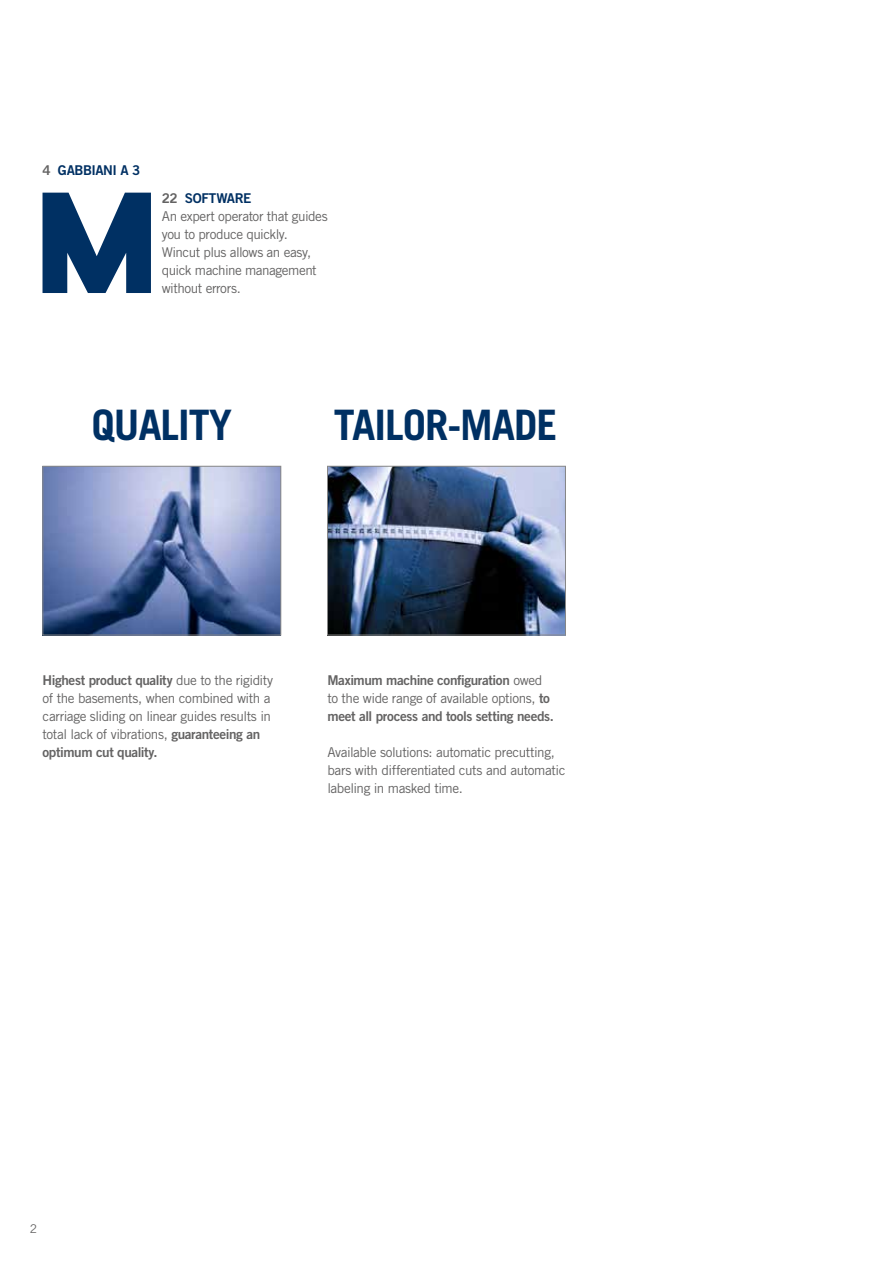
<style>
.page{position:relative;width:893px;height:1263px;background:#fff}
.page>*{position:absolute;margin:0;border:0;box-sizing:border-box;transform-origin:0 0}
.t1{font:700 42px "Trade Gothic LT Std";letter-spacing:-.025em;color:#003063}
.t2{font:13.5px/18px "Trade Gothic LT Std";letter-spacing:-.035em;color:#646363}
.t3{font:13.5px "Trade Gothic LT Std Bd 2";letter-spacing:-.025em;color:#646363}
.t4{font:13.5px "Trade Gothic LT Std Bd 2";letter-spacing:-.03em;color:#003063}
.t5{font:12px "Trade Gothic LT Std";color:#646363}
.s1{color:#646363}
.s2{font-family:"Trade Gothic LT Std"}
.s3{font-family:"Trade Gothic LT Std Bd 2"}
</style>
<div class="page">
<img style="left:45px;top:468px;width:234px;height:165px">
<div style="left:43px;top:466px;width:238px;height:169px;border:1px solid #878787"></div>
<img style="left:329px;top:468px;width:235px;height:165px">
<div style="left:327px;top:466px;width:239px;height:169px;border:1px solid #878787"></div>
<svg style="left:43px;top:193px;width:108px;height:100px"></svg>
<p class="t4" style="left:43px;top:161px;width:99px"><span class="s1">4</span> GABBIANI A 3</p>
<p class="t4" style="left:162px;top:190px;width:91px"><span class="s1">22</span> SOFTWARE</p>
<p class="t2" style="left:162px;top:207px;width:168px">An expert operator that guides you to produce quickly.<br>Wincut plus allows an easy, quick machine management without errors.</p>
<h1 class="t1" style="left:91px;top:399px;width:142px">QUALITY</h1>
<h1 class="t1" style="left:334px;top:399px;width:225px">TAILOR-MADE</h1>
<p class="t3" style="left:43px;top:672px;width:232px">Highest product quality <span class="s2">due to the rigidity</span></p>
<p class="t2" style="left:43px;top:689px;width:230px;text-align:justify">of the basements, when combined with a carriage sliding on linear guides results in total lack of vibrations, <span class="s3">guaranteeing an</span></p>
<p class="t3" style="left:43px;top:744px;width:117px">optimum cut quality.</p>
<p class="t3" style="left:327px;top:672px;width:216px">Maximum machine configuration <span class="s2">owed</span></p>
<p class="t2" style="left:327px;top:689px;width:224px">to the wide range of available options, <span class="s3">to</span></p>
<p class="t3" style="left:327px;top:708px;width:228px">meet all process and tools setting needs.</p>
<p class="t2" style="left:327px;top:743px;width:240px">Available solutions: automatic precutting, bars with differentiated cuts and automatic labeling in masked time.</p>
<p class="t5" style="left:30px;top:1222px;width:9px">2</p>
</div>
